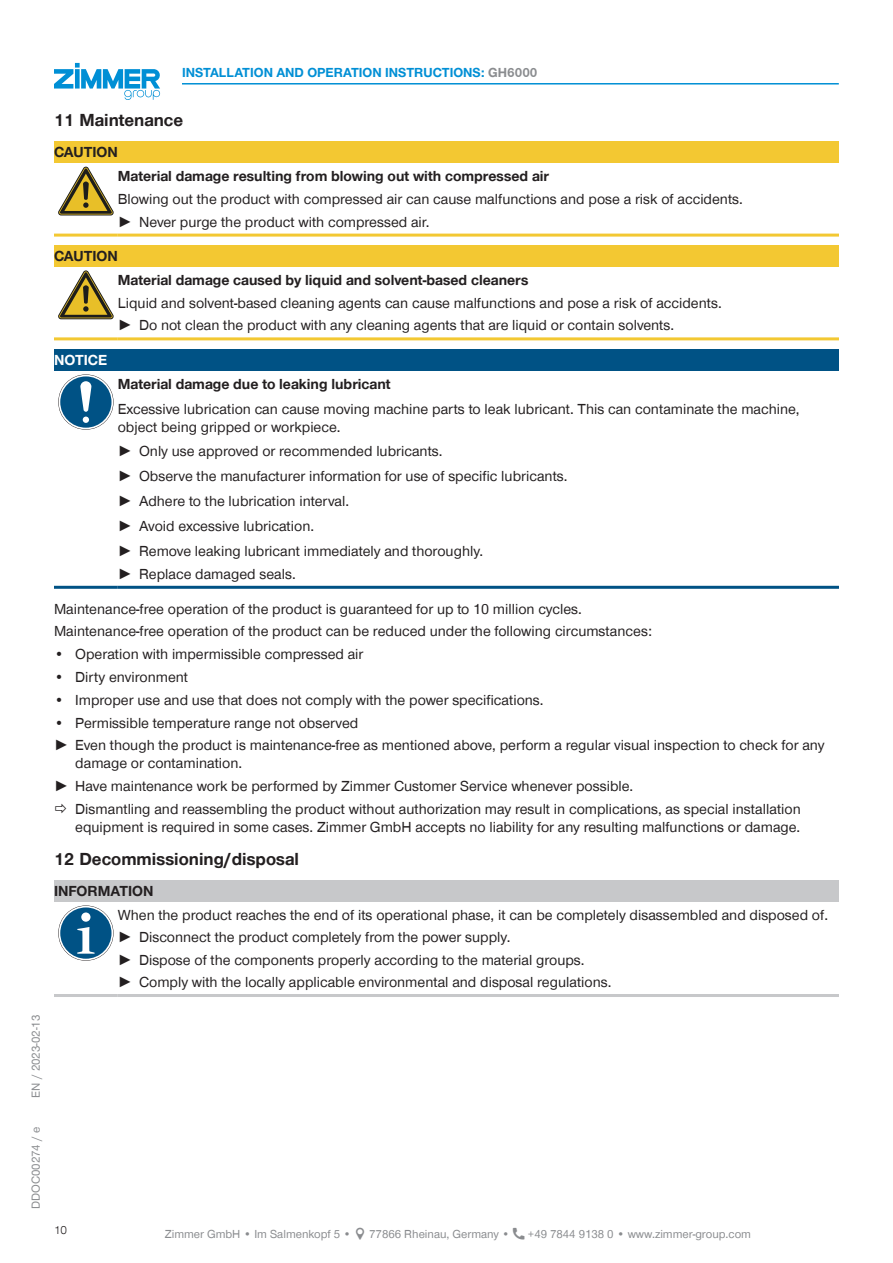
<style>
.page{position:relative;width:893px;height:1263px;background:#fff}
.page>*{position:absolute;margin:0;border:0;box-sizing:border-box;transform-origin:0 0}
.t1{font:700 18px "Zimmer Group Sans Global";color:#231f20}
.CB_AF_TD-Text{font:15px/18px "Zimmer Group Sans Global";color:#231f20}
.CB_AF_TD-Text-2{font:700 15px "Zimmer Group Sans Global";color:#231f20}
.CB_AF_TD-Signalwort{font:700 15px "Zimmer Group Sans Global";color:#231f20}
.CB_AF_TD-Signalwort-2{font:700 15px "Zimmer Group Sans Global";color:#fff}
.CB_AF_TD-Kopfzeile{font:700 13.5px "Zimmer Group Sans Global";color:#008fd5}
.CB_AF_TD-Fusszeile{font:12px "Zimmer Group Sans Global";color:#8a8c8f}
.CB_AF_TD-Seitenrand{font:12px "Zimmer Group Sans";color:#8a8c8f}
.CB_AF_Seitenzahl_lin{font:300 12px "Zimmer Group Sans";color:#231f20}
.s1{color:#8a8c8f}
.s2{font-family:"Zimmer Group Sans"}
</style>
<div class="page">
<svg style="left:54px;top:63px;width:106px;height:37px"></svg>
<div style="left:54px;top:141px;width:785px;height:22px;background:#f3c832"></div>
<hr style="left:54px;top:234px;width:64px;height:3px;background:#f3c832">
<hr style="left:118px;top:234px;width:721px;height:3px;background:#f3c832">
<svg style="left:58px;top:167px;width:56px;height:48px"></svg>
<div style="left:54px;top:245px;width:785px;height:21px;background:#f3c832"></div>
<hr style="left:54px;top:337px;width:64px;height:3px;background:#f3c832">
<hr style="left:118px;top:337px;width:721px;height:3px;background:#f3c832">
<svg style="left:58px;top:271px;width:56px;height:48px"></svg>
<div style="left:54px;top:349px;width:785px;height:21px;background:#005285"></div>
<hr style="left:54px;top:586px;width:64px;height:3px;background:#005285">
<hr style="left:118px;top:586px;width:721px;height:3px;background:#005285">
<svg style="left:58px;top:374px;width:56px;height:56px"></svg>
<svg style="left:59px;top:375px;width:54px;height:54px"></svg>
<div style="left:60px;top:376px;width:52px;height:52px;background:#005285;border-radius:50%"></div>
<svg style="left:80px;top:381px;width:11px;height:42px"></svg>
<div style="left:54px;top:880px;width:785px;height:21px;background:#c7c8ca"></div>
<hr style="left:54px;top:994px;width:64px;height:3px;background:#c7c8ca">
<hr style="left:118px;top:994px;width:721px;height:3px;background:#c7c8ca">
<svg style="left:58px;top:905px;width:56px;height:56px"></svg>
<svg style="left:59px;top:906px;width:54px;height:54px"></svg>
<div style="left:60px;top:907px;width:52px;height:52px;background:#005285;border-radius:50%"></div>
<svg style="left:77px;top:927px;width:18px;height:27px"></svg>
<div style="left:81px;top:912px;width:9px;height:10px;background:#fff;border-radius:50%"></div>
<hr style="left:182px;top:83px;width:657px;height:2px;background:#008fd5">
<p class="CB_AF_TD-Kopfzeile" style="left:182px;top:65px;width:357px">INSTALLATION AND OPERATION INSTRUCTIONS: <span class="s1">GH6000</span></p>
<p class="CB_AF_TD-Seitenrand" style="left:28px;top:1097px;width:84px;rotate:-90deg">EN / 2023-02-13</p>
<p class="CB_AF_TD-Seitenrand" style="left:28px;top:1209px;width:83px;rotate:-90deg">DDOC00274 / e</p>
<p class="t1" style="left:54px;top:110px;width:131px">11 Maintenance</p>
<p class="CB_AF_TD-Signalwort" style="left:54px;top:143px;width:65px">CAUTION</p>
<p class="CB_AF_TD-Text-2" style="left:118px;top:167px;width:433px">Material damage resulting from blowing out with compressed air</p>
<p class="CB_AF_TD-Text" style="left:118px;top:190px;width:627px">Blowing out the product with compressed air can cause malfunctions and pose a risk of accidents.</p>
<p class="CB_AF_TD-Text" style="left:118px;top:212px;width:313px"><span class="s2">►</span> Never purge the product with compressed air.</p>
<p class="CB_AF_TD-Signalwort" style="left:54px;top:247px;width:65px">CAUTION</p>
<p class="CB_AF_TD-Text-2" style="left:118px;top:271px;width:412px">Material damage caused by liquid and solvent-based cleaners</p>
<p class="CB_AF_TD-Text" style="left:118px;top:293px;width:605px">Liquid and solvent-based cleaning agents can cause malfunctions and pose a risk of accidents.</p>
<p class="CB_AF_TD-Text" style="left:118px;top:316px;width:558px"><span class="s2">►</span> Do not clean the product with any cleaning agents that are liquid or contain solvents.</p>
<p class="CB_AF_TD-Signalwort-2" style="left:54px;top:351px;width:55px">NOTICE</p>
<p class="CB_AF_TD-Text-2" style="left:118px;top:375px;width:274px">Material damage due to leaking lubricant</p>
<p class="CB_AF_TD-Text" style="left:118px;top:399px;width:683px">Excessive lubrication can cause moving machine parts to leak lubricant. This can contaminate the machine, object being gripped or workpiece.</p>
<p class="CB_AF_TD-Text" style="left:118px;top:442px;width:326px"><span class="s2">►</span> Only use approved or recommended lubricants.</p>
<p class="CB_AF_TD-Text" style="left:118px;top:467px;width:451px"><span class="s2">►</span> Observe the manufacturer information for use of specific lubricants.</p>
<p class="CB_AF_TD-Text" style="left:118px;top:492px;width:233px"><span class="s2">►</span> Adhere to the lubrication interval.</p>
<p class="CB_AF_TD-Text" style="left:118px;top:517px;width:198px"><span class="s2">►</span> Avoid excessive lubrication.</p>
<p class="CB_AF_TD-Text" style="left:118px;top:542px;width:367px"><span class="s2">►</span> Remove leaking lubricant immediately and thoroughly.</p>
<p class="CB_AF_TD-Text" style="left:118px;top:565px;width:179px"><span class="s2">►</span> Replace damaged seals.</p>
<p class="CB_AF_TD-Text" style="left:54px;top:599px;width:529px">Maintenance-free operation of the product is guaranteed for up to 10 million cycles.</p>
<p class="CB_AF_TD-Text" style="left:54px;top:622px;width:599px">Maintenance-free operation of the product can be reduced under the following circumstances:</p>
<p class="CB_AF_TD-Text" style="left:54px;top:645px;width:311px">• Operation with impermissible compressed air</p>
<p class="CB_AF_TD-Text" style="left:54px;top:668px;width:136px">• Dirty environment</p>
<p class="CB_AF_TD-Text" style="left:54px;top:690px;width:491px">• Improper use and use that does not comply with the power specifications.</p>
<p class="CB_AF_TD-Text" style="left:54px;top:713px;width:306px">• Permissible temperature range not observed</p>
<p class="CB_AF_TD-Text" style="left:75px;top:736px;width:751px;text-indent:-21px"><span class="s2">►</span> Even though the product is maintenance-free as mentioned above, perform a regular visual inspection to check for any damage or contamination.</p>
<p class="CB_AF_TD-Text" style="left:54px;top:777px;width:581px"><span class="s2">►</span> Have maintenance work be performed by Zimmer Customer Service whenever possible.</p>
<p class="CB_AF_TD-Text" style="left:75px;top:800px;width:727px">Dismantling and reassembling the product without authorization may result in complications, as special installation equipment is required in some cases. Zimmer GmbH accepts no liability for any resulting malfunctions or damage.</p>
<p class="t1" style="left:54px;top:848px;width:246px">12 Decommissioning/disposal</p>
<p class="CB_AF_TD-Signalwort" style="left:54px;top:882px;width:101px">INFORMATION</p>
<p class="CB_AF_TD-Text" style="left:118px;top:905px;width:712px">When the product reaches the end of its operational phase, it can be completely disassembled and disposed of.</p>
<p class="CB_AF_TD-Text" style="left:118px;top:928px;width:394px"><span class="s2">►</span> Disconnect the product completely from the power supply.</p>
<p class="CB_AF_TD-Text" style="left:118px;top:950px;width:468px"><span class="s2">►</span> Dispose of the components properly according to the material groups.</p>
<p class="CB_AF_TD-Text" style="left:118px;top:973px;width:495px"><span class="s2">►</span> Comply with the locally applicable environmental and disposal regulations.</p>
<p class="CB_AF_Seitenzahl_lin" style="left:54px;top:1222px;width:15px">10</p>
<p class="CB_AF_TD-Fusszeile" style="left:165px;top:1227px;width:188px">Zimmer GmbH • Im Salmenkopf 5 •</p>
<p class="CB_AF_TD-Fusszeile" style="left:369px;top:1227px;width:142px">77866 Rheinau, Germany •</p>
<p class="CB_AF_TD-Fusszeile" style="left:528px;top:1227px;width:225px">+49 7844 9138 0 • www.zimmer-group.com</p>
</div>
